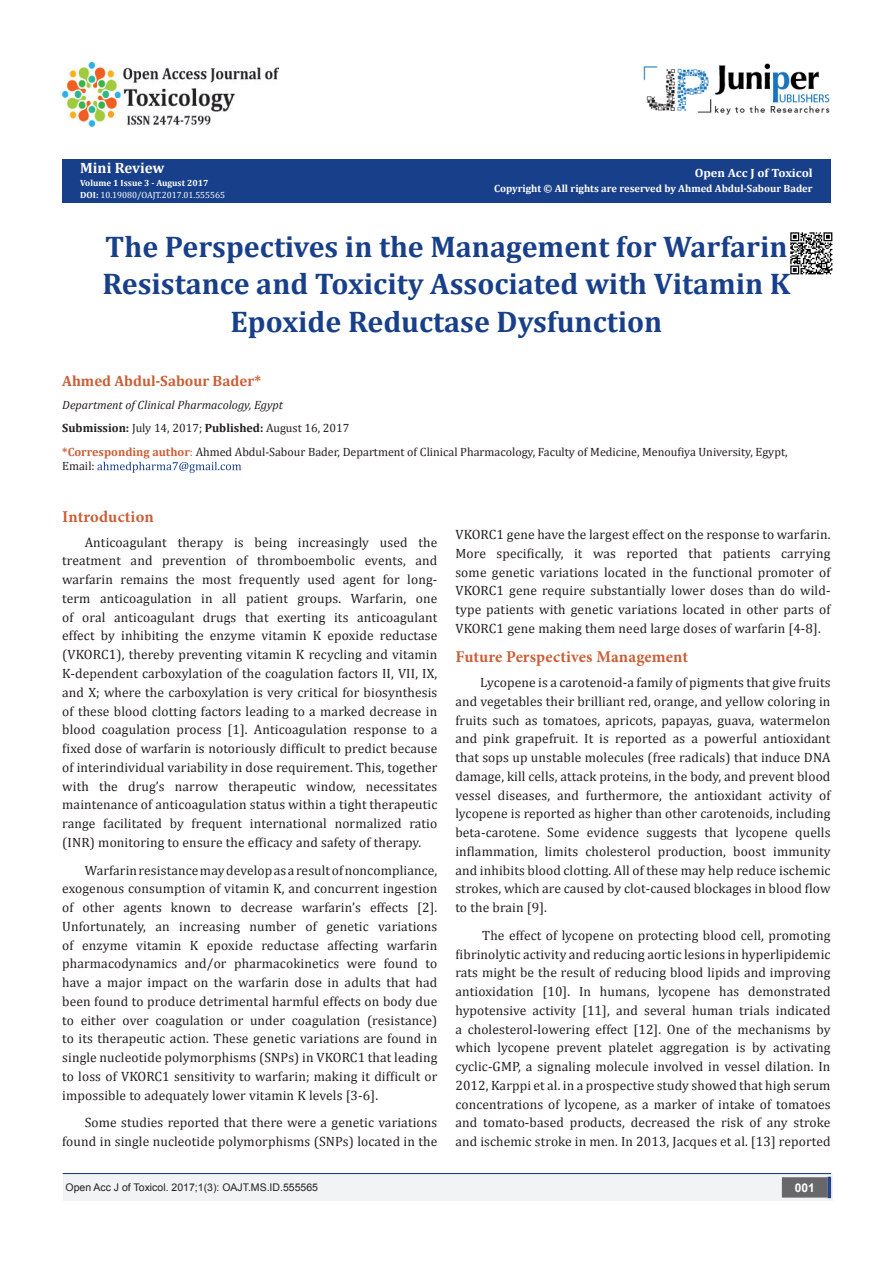
<style>
.page{position:relative;width:893px;height:1263px;background:#fff}
.page>*{position:absolute;margin:0;border:0;box-sizing:border-box;transform-origin:0 0}
.t1{font:700 30px/37.5px "Cambria";color:#183f89;text-align:center}
.t2{font:700 16.5px "Minion Pro";letter-spacing:.005em;color:#ca5f37}
.t3{font:700 15px "Cambria";color:#ca5f37}
.t4{font:700 15px "Cambria";color:#fff}
.t5{font:13.5px/18.8px "Cambria";letter-spacing:.01em;color:#231f20;text-align:justify}
.t6{font:12px/14.4px "Cambria";color:#231f20}
.t7{font:italic 12px "Cambria";color:#231f20}
.t8{font:700 12px "Cambria";color:#fff;scale:1.05 1}
.t9{font:700 12px "Arial";color:#fff}
.t10{font:700 10.5px "Cambria";color:#fff}
.t11{font:10.5px "Arial";color:#231f20}
.t12{font:9px "Cambria";color:#fff}
.t13{font:700 9px "Cambria";color:#fff}
.s1{font-weight:700}
.s2{font-weight:700;color:#ca5f37}
.s3{color:#ca5f37}
</style>
<div class="page">
<div style="left:62px;top:160px;width:769px;height:43px;background:#183f89"></div>
<svg style="left:97px;top:462px;width:144px;height:11px"></svg>
<img style="left:62px;top:62px;width:216px;height:64px">
<div style="left:63px;top:1173px;width:770px;height:28px;background:#f2f3f4"></div>
<div style="left:783px;top:1178px;width:44px;height:19px;background:#68676a"></div>
<div style="left:782px;top:1177px;width:46px;height:20px;border:2px solid #68676a"></div>
<div style="left:828px;top:1177px;width:3px;height:21px;background:#1c6d90;border:2px solid #253f8e"></div>
<hr style="left:63px;top:1173px;width:768px;height:1px;background:#253f8e">
<img style="left:643px;top:63px;width:187px;height:52px">
<img style="left:790px;top:232px;width:43px;height:43px">
<p class="t4" style="left:80px;top:158px;width:86px">Mini Review</p>
<p class="t13" style="left:80px;top:176px;width:130px">Volume 1 Issue 3 - August 2017</p>
<p class="t12" style="left:80px;top:190px;width:146px"><span class="s1">DOI:</span> 10.19080/OAJT.2017.01.555565</p>
<p class="t8" style="left:695px;top:164px;width:114px">Open Acc J of Toxicol</p>
<p class="t10" style="left:494px;top:181px;width:320px">Copyright © All rights are reserved by Ahmed Abdul-Sabour Bader</p>
<p class="t1" style="left:103px;top:227px;width:689px">The Perspectives in the Management for Warfarin<br>Resistance and Toxicity Associated with Vitamin K<br>Epoxide Reductase Dysfunction</p>
<p class="t3" style="left:62px;top:370px;width:201px">Ahmed Abdul-Sabour Bader*</p>
<p class="t7" style="left:62px;top:396px;width:222px">Department of Clinical Pharmacology, Egypt</p>
<p class="t6" style="left:62px;top:421px;width:289px"><span class="s1">Submission:</span> July 14, 2017; <span class="s1">Published:</span> August 16, 2017</p>
<p class="t6" style="left:62px;top:444px;width:727px"><span class="s2">*Corresponding author</span><span class="s3">:</span> Ahmed Abdul-Sabour Bader, Department of Clinical Pharmacology, Faculty of Medicine, Menoufiya University, Egypt,<br>Email:</p>
<p class="t2" style="left:62px;top:505px;width:93px">Introduction</p>
<p class="t5" style="left:62px;top:533px;width:377px;text-indent:22px">Anticoagulant therapy is being increasingly used the treatment and prevention of thromboembolic events, and warfarin remains the most frequently used agent for long&shy;term anticoagulation in all patient groups. Warfarin, one of oral anticoagulant drugs that exerting its anticoagulant effect by inhibiting the enzyme vitamin K epoxide reductase (VKORC1), thereby preventing vitamin K recycling and vitamin K-dependent carboxylation of the coagulation factors II, VII, IX, and X; where the carboxylation is very critical for biosynthesis of these blood clotting factors leading to a marked decrease in blood coagulation process [1]. Anticoagulation response to a fixed dose of warfarin is notoriously difficult to predict because of interindividual variability in dose requirement. This, together with the drug’s narrow therapeutic window, necessitates maintenance of anticoagulation status within a tight therapeutic range facilitated by frequent international normalized ratio (INR) monitoring to ensure the efficacy and safety of therapy.</p>
<p class="t5" style="left:62px;top:860px;width:377px;text-indent:22px">Warfarin resistance may develop as a result of noncompliance, exogenous consumption of vitamin K, and concurrent ingestion of other agents known to decrease warfarin’s effects [2].<br>Unfortunately, an increasing number of genetic variations of enzyme vitamin K epoxide reductase affecting warfarin pharmacodynamics and/or pharmacokinetics were found to have a major impact on the warfarin dose in adults that had been found to produce detrimental harmful effects on body due to either over coagulation or under coagulation (resistance) to its therapeutic action. These genetic variations are found in single nucleotide polymorphisms (SNPs) in VKORC1 that leading to loss of VKORC1 sensitivity to warfarin; making it difficult or impossible to adequately lower vitamin K levels [3-6].</p>
<p class="t5" style="left:62px;top:1113px;width:377px;text-align:right">Some studies reported that there were a genetic variations found in single nucleotide polymorphisms (SNPs) located in the</p>
<p class="t5" style="left:455px;top:525px;width:377px">VKORC1 gene have the largest effect on the response to warfarin.<br>More specifically, it was reported that patients carrying some genetic variations located in the functional promoter of VKORC1 gene require substantially lower doses than do wild&shy;type patients with genetic variations located in other parts of VKORC1 gene making them need large doses of warfarin [4-8].</p>
<p class="t2" style="left:455px;top:645px;width:234px">Future Perspectives Management</p>
<p class="t5" style="left:455px;top:673px;width:377px;text-indent:25px">Lycopene is a carotenoid-a family of pigments that give fruits and vegetables their brilliant red, orange, and yellow coloring in fruits such as tomatoes, apricots, papayas, guava, watermelon and pink grapefruit. It is reported as a powerful antioxidant that sops up unstable molecules (free radicals) that induce DNA damage, kill cells, attack proteins, in the body, and prevent blood vessel diseases, and furthermore, the antioxidant activity of lycopene is reported as higher than other carotenoids, including beta-carotene. Some evidence suggests that lycopene quells inflammation, limits cholesterol production, boost immunity and inhibits blood clotting. All of these may help reduce ischemic strokes, which are caused by clot-caused blockages in blood flow to the brain [9].</p>
<p class="t5" style="left:455px;top:926px;width:377px;text-indent:27px">The effect of lycopene on protecting blood cell, promoting fibrinolytic activity and reducing aortic lesions in hyperlipidemic rats might be the result of reducing blood lipids and improving antioxidation [10]. In humans, lycopene has demonstrated hypotensive activity [11], and several human trials indicated a cholesterol-lowering effect [12]. One of the mechanisms by which lycopene prevent platelet aggregation is by activating cyclic-GMP, a signaling molecule involved in vessel dilation. In 2012, Karppi et al. in a prospective study showed that high serum concentrations of lycopene, as a marker of intake of tomatoes and tomato-based products, decreased the risk of any stroke and ischemic stroke in men. In 2013, Jacques et al. [13] reported</p>
<p class="t11" style="left:66px;top:1180px;width:254px">Open Acc J of Toxicol. 2017;1(3): OAJT.MS.ID.555565</p>
<p class="t9" style="left:795px;top:1179px;width:22px">001</p>
</div>
